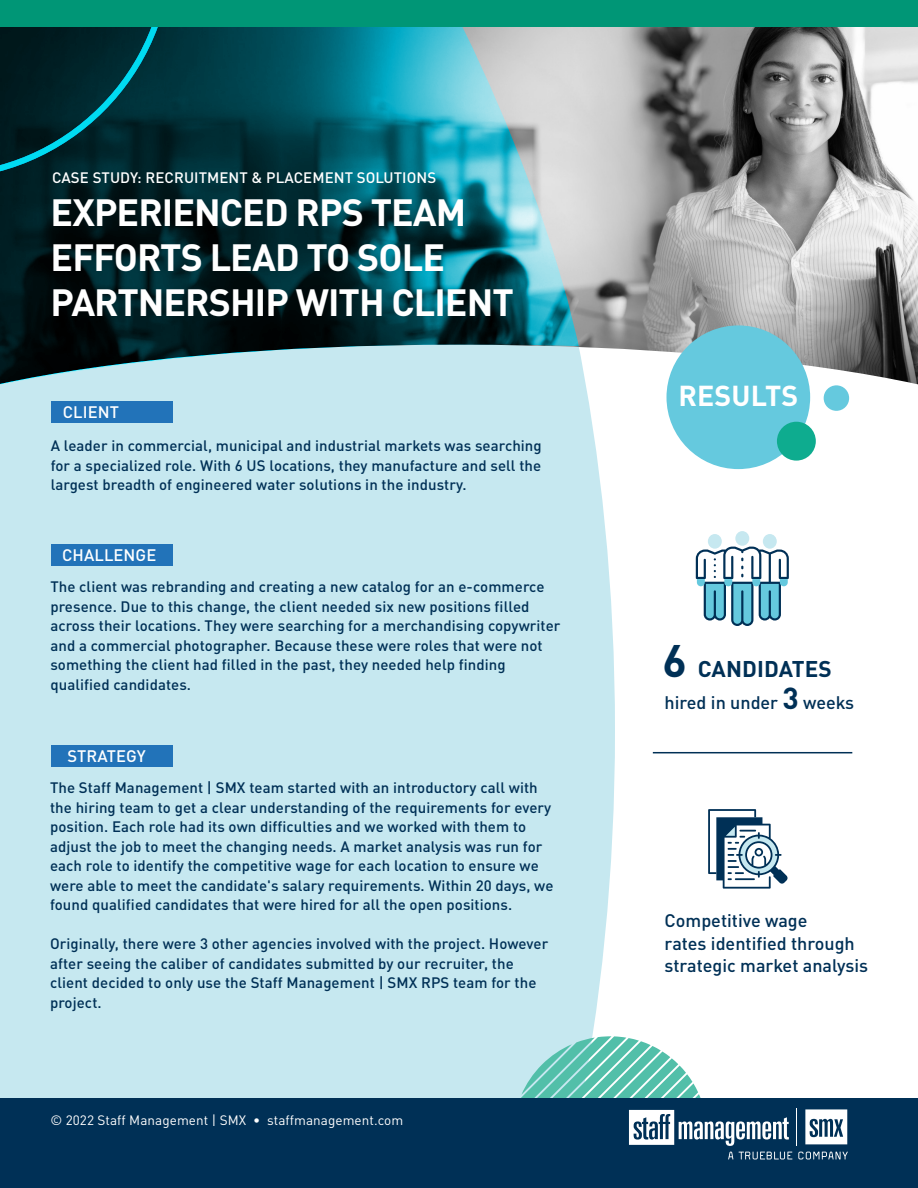
<style>
.page{position:relative;width:918px;height:1188px;background:#fff}
.page>*{position:absolute;margin:0;border:0;box-sizing:border-box;transform-origin:0 0}
.t1{font:700 37.5px/45px "DINOT";letter-spacing:-.025em;color:#fff}
.t2{font:700 28.5px "DINOT";letter-spacing:.005em;color:#fff}
.t3{font:700 22.5px "DINOT";letter-spacing:.005em;color:#003056}
.t4{font:500 18px/22.5px "DINOT";color:#003056}
.t5{font:500 16.5px "DINOT";letter-spacing:.005em;color:#fff}
.t6{font:500 15px/19.5px "DINOT";letter-spacing:.005em;color:#003056}
.t7{font:500 15px "DINOT";letter-spacing:.005em;color:#fff}
.t8{font:13.5px "DINOT";letter-spacing:.005em;color:#fff}
.s1{font-size:45px}
.s2{font-weight:700;font-size:30px}
</style>
<div class="page">
<div style="left:0;top:384px;width:615px;height:714px;background:#c6e8f0"></div>
<img style="left:579px;top:27px;width:339px;height:357px">
<svg style="left:0;top:27px;width:579px;height:370px;background:#2e6169"></svg>
<div style="left:0;top:1098px;width:918px;height:90px;background:#003056"></div>
<div style="left:51px;top:401px;width:121px;height:22px;background:#2273b9"></div>
<div style="left:51px;top:544px;width:121px;height:22px;background:#2273b9"></div>
<div style="left:51px;top:745px;width:121px;height:21px;background:#2273b9"></div>
<div style="left:667px;top:325px;width:143px;height:144px;background:#65c9de;border-radius:50%"></div>
<div style="left:777px;top:422px;width:39px;height:39px;background:#0eac8f;border-radius:50%"></div>
<div style="left:824px;top:385px;width:25px;height:26px;background:#65c9de;border-radius:50%"></div>
<svg style="left:805px;top:1109px;width:42px;height:35px"></svg>
<svg style="left:513px;top:1036px;width:279px;height:124px"></svg>
<svg style="left:798px;top:1152px;width:50px;height:8px"></svg>
<hr style="left:797px;top:1109px;width:1px;height:37px;background:#fff">
<div style="left:0;top:0;width:918px;height:27px;background:#009676"></div>
<hr style="left:653px;top:752px;width:199px;height:1px;background:#003056">
<svg style="left:708px;top:809px;width:80px;height:80px"></svg>
<div style="left:763px;top:534px;width:14px;height:15px;background:#c6e8f0;border-radius:50%"></div>
<div style="left:708px;top:534px;width:14px;height:15px;background:#c6e8f0;border-radius:50%"></div>
<div style="left:735px;top:531px;width:14px;height:15px;background:#c6e8f0;border-radius:50%"></div>
<svg style="left:696px;top:547px;width:93px;height:79px"></svg>
<p class="t7" style="left:52px;top:168px;width:386px">CASE STUDY: RECRUITMENT &amp; PLACEMENT SOLUTIONS</p>
<h1 class="t1" style="left:51px;top:189px;width:465px">EXPERIENCED RPS TEAM<br>EFFORTS LEAD TO SOLE<br>PARTNERSHIP WITH CLIENT</h1>
<p class="t5" style="left:63px;top:402px;width:58px">CLIENT</p>
<p class="t6" style="left:51px;top:436px;width:493px;text-align:justify">A leader in commercial, municipal and industrial markets was searching for a specialized role. With 6 US locations, they manufacture and sell the largest breadth of engineered water solutions in the industry.</p>
<p class="t5" style="left:62px;top:544px;width:96px">CHALLENGE</p>
<p class="t6" style="left:50px;top:577px;width:512px">The client was rebranding and creating a new catalog for an e-commerce presence. Due to this change, the client needed six new positions filled across their locations. They were searching for a merchandising copywriter and a commercial photographer. Because these were roles that were not something the client had filled in the past, they needed help finding qualified candidates.</p>
<p class="t5" style="left:67px;top:745px;width:80px">STRATEGY</p>
<p class="t6" style="left:50px;top:778px;width:505px">The Staff Management | SMX team started with an introductory call with the hiring team to get a clear understanding of the requirements for every position. Each role had its own difficulties and we worked with them to adjust the job to meet the changing needs. A market analysis was run for each role to identify the competitive wage for each location to ensure we were able to meet the candidate's salary requirements. Within 20 days, we found qualified candidates that were hired for all the open positions.</p>
<p class="t6" style="left:50px;top:934px;width:500px">Originally, there were 3 other agencies involved with the project. However after seeing the caliber of candidates submitted by our recruiter, the client decided to only use the Staff Management | SMX RPS team for the project.</p>
<p class="t8" style="left:50px;top:1112px;width:354px">© 2022 Staff Management | SMX • staffmanagement.com</p>
<h2 class="t2" style="left:678px;top:377px;width:121px">RESULTS</h2>
<h3 class="t3" style="left:662px;top:654px;width:171px"><span class="s1">6</span> CANDIDATES</h3>
<p class="t4" style="left:665px;top:691px;width:191px">hired in under <span class="s2">3</span> weeks</p>
<p class="t4" style="left:665px;top:909px;width:205px">Competitive wage<br>rates identified through strategic market analysis</p>
</div>
